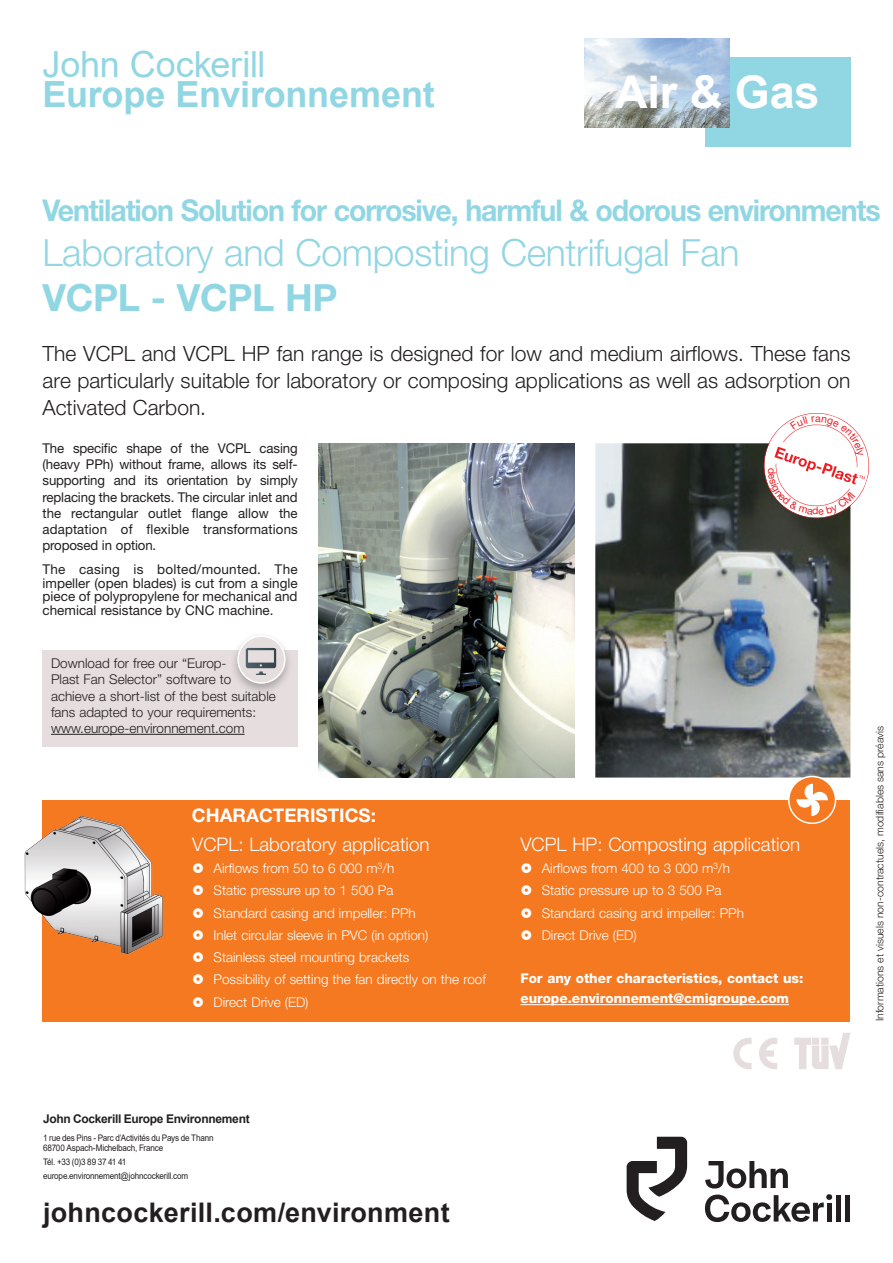
<style>
.page{position:relative;width:893px;height:1263px;background:#fff}
.page>*{position:absolute;margin:0;border:0;box-sizing:border-box;transform-origin:0 0}
.t1{font:700 45px "Arial";letter-spacing:-.005em;color:#fff}
.t2{font:300 37.5px "Helvetica Neue LT Std";letter-spacing:-.01em;color:#91d6e3}
.t3{font:700 37.5px "Helvetica Neue LT Std";letter-spacing:-.01em;color:#91d6e3}
.t4{font:700 36px "Arial";letter-spacing:-.005em;color:#91d6e3}
.t5{font:36px "Arial";letter-spacing:-.005em;color:#91d6e3}
.t6{font:700 30px "Helvetica Neue LT Std";letter-spacing:-.04em;color:#91d6e3;scale:.95 1}
.t7{font:700 27px "Arial";letter-spacing:.01em;color:#231f20}
.t8{font:300 21px/27px "Helvetica Neue LT Std";color:#231f20;text-align:justify}
.t9{font:300 18.75px "Helvetica Neue LT Std";color:#fff}
.t10{font:700 18.75px "Helvetica Neue LT Std";color:#fff}
.t11{font:13.5px/16.2px "Helvetica Neue LT Std";color:#231f20;text-align:justify}
.t12{font:300 13.5px/22.2px "Helvetica Neue LT Std";color:#fff}
.t13{font:300 13.5px/16.2px "Helvetica Neue LT Std";color:#231f20}
.t14{font:800 13.5px/20.4px "Helvetica Neue LT Std";color:#fff}
.t15{font:700 12px "Arial";letter-spacing:-.025em;color:#231f20}
.t16{font:300 10.5px "Helvetica Neue LT Std";color:#231f20}
.t17{font:9px/9.8px "Arial";letter-spacing:-.02em;color:#231f20;scale:.9 1}
</style>
<div class="page">
<img style="left:319px;top:443px;width:255px;height:334px">
<img style="left:595px;top:443px;width:255px;height:334px">
<div style="left:43px;top:800px;width:807px;height:221px;background:#f47921"></div>
<hr style="left:520px;top:1004px;width:269px;height:1px;background:#fff">
<svg style="left:789px;top:776px;width:46px;height:47px"></svg>
<div style="left:788px;top:776px;width:48px;height:48px;border:2px solid #fff;border-radius:50%"></div>
<img style="left:24px;top:808px;width:139px;height:152px">
<div style="left:43px;top:650px;width:255px;height:96px;background:#e5ddde"></div>
<hr style="left:51px;top:734px;width:194px;height:1px;background:#231f20">
<div style="left:230px;top:632px;width:63px;height:64px;background:#231f20;opacity:.3"></div>
<div style="left:238px;top:636px;width:47px;height:47px;background:#e5ddde;border-radius:50%"></div>
<div style="left:237px;top:635px;width:49px;height:49px;border:2px solid #fff;border-radius:50%"></div>
<svg style="left:246px;top:648px;width:30px;height:27px"></svg>
<svg style="left:796px;top:783px;width:33px;height:34px"></svg>
<div style="left:705px;top:57px;width:145px;height:90px;background:#91d6e3"></div>
<img style="left:584px;top:38px;width:145px;height:90px">
<svg style="left:794px;top:1033px;width:56px;height:36px"></svg>
<svg style="left:733px;top:1037px;width:44px;height:32px"></svg>
<svg style="left:627px;top:1137px;width:60px;height:84px"></svg>
<div style="left:836px;top:1195px;width:5px;height:26px;background:#231f20"></div>
<div style="left:845px;top:1195px;width:5px;height:26px;background:#231f20"></div>
<svg style="left:705px;top:1194px;width:127px;height:28px"></svg>
<svg style="left:705px;top:1161px;width:83px;height:27px"></svg>
<svg style="left:757px;top:413px;width:113px;height:112px"></svg>
<h3 class="t5" style="left:43px;top:39px;width:225px">John Cockerill</h3>
<h3 class="t4" style="left:43px;top:69px;width:394px">Europe Environnement</h3>
<h1 class="t1" style="left:615px;top:61px;width:206px">Air &amp; Gas</h1>
<h3 class="t6" style="left:43px;top:192px;width:884px">Ventilation Solution for corrosive, harmful &amp; odorous environments</h3>
<h2 class="t2" style="left:43px;top:230px;width:699px">Laboratory and Composting Centrifugal Fan</h2>
<h2 class="t3" style="left:43px;top:275px;width:296px">VCPL - VCPL HP</h2>
<h3 class="t8" style="left:43px;top:339px;width:809px">The VCPL and VCPL HP fan range is designed for low and medium airflows. These fans are particularly suitable for laboratory or composing applications as well as adsorption on Activated Carbon.</h3>
<p class="t11" style="left:43px;top:440px;width:257px">The specific shape of the VCPL casing (heavy PPh) without frame, allows its self&shy;supporting and its orientation by simply replacing the brackets. The circular inlet and the rectangular outlet flange allow the adaptation of flexible transformations proposed in option.</p>
<p class="t11" style="left:43px;top:563px;width:257px;line-height:13.5px">The casing is bolted/mounted. The impeller (open blades) is cut from a single piece of polypropylene for mechanical and chemical resistance by CNC machine.</p>
<p class="t13" style="left:51px;top:655px;width:226px">Download for free our “Europ-<br>Plast Fan Selector” software to achieve a short-list of the best suitable fans adapted to your requirements: www.europe-environnement.com</p>
<h3 class="t10" style="left:192px;top:803px;width:186px">CHARACTERISTICS:</h3>
<h3 class="t9" style="left:192px;top:833px;width:239px">VCPL: Laboratory application</h3>
<h3 class="t9" style="left:520px;top:833px;width:281px">VCPL HP: Composting application</h3>
<p class="t12" style="left:214px;top:857px;width:274px">Airflows from 50 to 6 000 m<sup>3</sup>/h<br>Static pressure up to 1 500 Pa<br>Standard casing and impeller: PPh<br>Inlet circular sleeve in PVC (in option)<br>Stainless steel mounting brackets<br>Possibility of setting the fan directly on the roof Direct Drive (ED)</p>
<p class="t12" style="left:542px;top:857px;width:204px">Airflows from 400 to 3 000 m<sup>3</sup>/h<br>Static pressure up to 3 500 Pa<br>Standard casing and impeller: PPh<br>Direct Drive (ED)</p>
<p class="t14" style="left:520px;top:968px;width:284px">For any other characteristics, contact us: europe.environnement@cmigroupe.com</p>
<p class="t15" style="left:43px;top:1110px;width:208px">John Cockerill Europe Environnement</p>
<p class="t17" style="left:43px;top:1133px;width:191px">1 rue des Pins - Parc d’Activités du Pays de Thann<br>68700 Aspach-Michelbach, France</p>
<p class="t17" style="left:43px;top:1154px;width:163px;line-height:14px">Tél. +33 (0)3 89 37 41 41 europe.environnement@johncockerill.com</p>
<h3 class="t7" style="left:43px;top:1193px;width:408px">johncockerill.com/environment</h3>
<p class="t16" style="left:873px;top:1021px;width:297px;rotate:-90deg">Informations et visuels non-contractuels, modifiables sans préavis</p>
</div>
